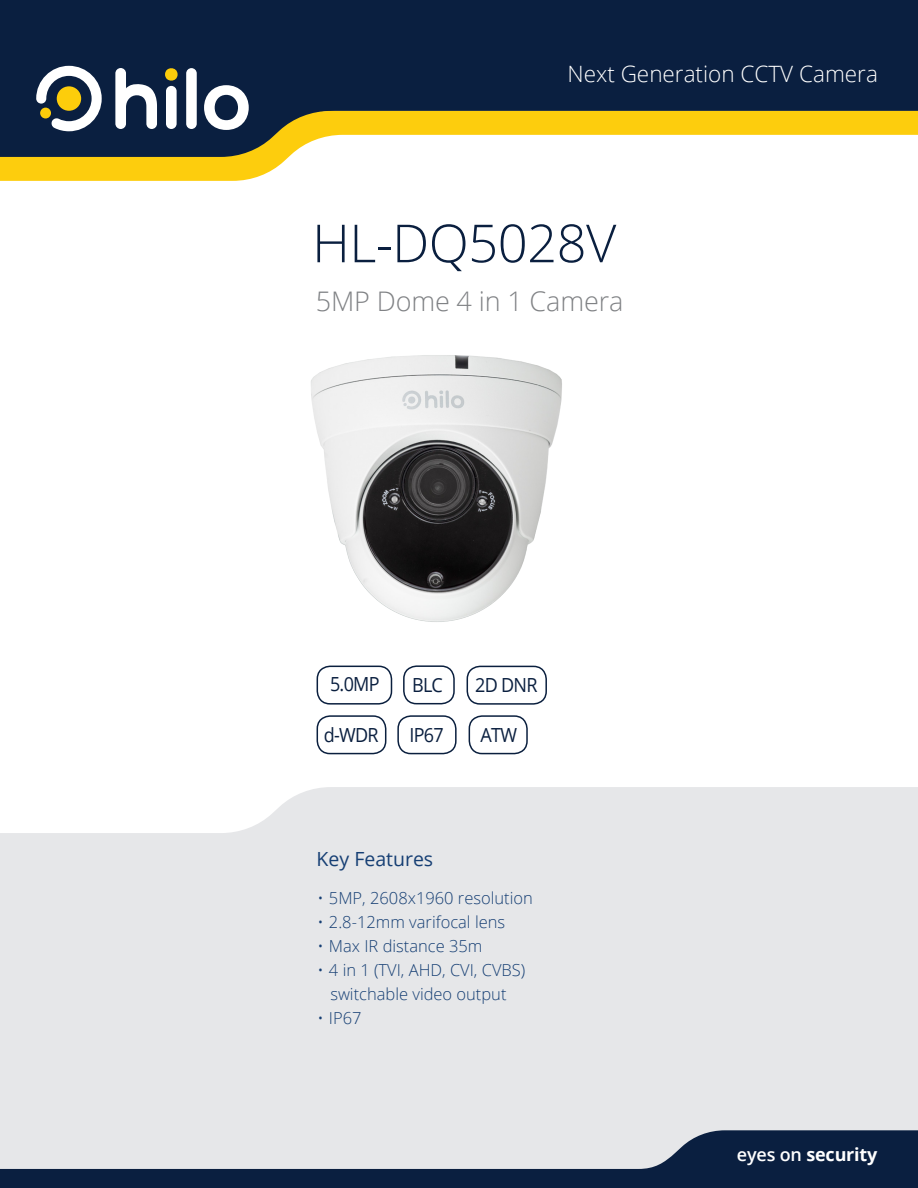
<style>
.page{position:relative;width:918px;height:1188px;background:#fff}
.page>*{position:absolute;margin:0;border:0;box-sizing:border-box;transform-origin:0 0}
.t1{font:300 52.5px "Open Sans";letter-spacing:-.01em;color:#0a1f3f}
.t2{font:300 27px "Open Sans";letter-spacing:-.005em;color:#808285}
.t3{font:300 22.5px "Open Sans";color:#fff}
.t4{font:19.5px "Open Sans";letter-spacing:-.04em;color:#0a1f3f;scale:.93 1}
.t5{font:19.5px "Open Sans";color:#163f74}
.t6{font:700 18px "Open Sans";letter-spacing:-.01em;color:#fff}
.t7{font:300 16.5px/24px "Open Sans";color:#163f74;text-align:center}
.s1{font-weight:600}
</style>
<div class="page">
<div style="left:0;top:787px;width:918px;height:343px;background:#e6e7e9"></div>
<svg style="left:0;top:1130px;width:918px;height:58px;background:#778294"></svg>
<div style="left:0;top:0;width:918px;height:111px;background:#0a1f40"></div>
<svg style="left:0;top:111px;width:918px;height:70px"></svg>
<svg style="left:165px;top:66px;width:13px;height:17px"></svg>
<svg style="left:115px;top:68px;width:42px;height:61px"></svg>
<div style="left:186px;top:68px;width:11px;height:61px;background:#fff;border-radius:5px"></div>
<svg style="left:204px;top:85px;width:45px;height:45px"></svg>
<svg style="left:36px;top:66px;width:66px;height:65px"></svg>
<div style="left:166px;top:86px;width:11px;height:43px;background:#fff;border-radius:5px"></div>
<div style="left:317px;top:666px;width:75px;height:39px;border:2px solid #0a1f3e;border-radius:13px"></div>
<div style="left:397px;top:715px;width:60px;height:39px;border:2px solid #0a1f3e;border-radius:13px"></div>
<div style="left:469px;top:715px;width:59px;height:39px;border:2px solid #0a1f3e;border-radius:13px"></div>
<div style="left:403px;top:665px;width:52px;height:39px;border:2px solid #0a1f3e;border-radius:13px"></div>
<div style="left:317px;top:715px;width:69px;height:39px;border:2px solid #0a1f3e;border-radius:13px"></div>
<div style="left:467px;top:666px;width:80px;height:39px;border:2px solid #0a1f3e;border-radius:13px"></div>
<img style="left:311px;top:355px;width:251px;height:267px">
<p class="t3" style="left:568px;top:58px;width:312px">Next Generation CCTV Camera</p>
<p class="t1" style="left:312px;top:207px;width:306px">HL-DQ5028V</p>
<p class="t2" style="left:316px;top:283px;width:309px">5MP Dome 4 in 1 Camera</p>
<p class="t4" style="left:330px;top:671px;width:55px">5.0MP</p>
<p class="t4" style="left:324px;top:722px;width:60px">d-WDR</p>
<p class="t4" style="left:412px;top:672px;width:35px">ΒLC</p>
<p class="t4" style="left:475px;top:672px;width:69px">2D DNR</p>
<p class="t4" style="left:409px;top:722px;width:38px">IP67</p>
<p class="t4" style="left:481px;top:722px;width:41px">ATW</p>
<p class="t5" style="left:317px;top:845px;width:118px">Key Features</p>
<p class="t7" style="left:317px;top:885px;width:217px">• 5MP, 2608x1960 resolution</p>
<p class="t7" style="left:317px;top:909px;width:189px">• 2.8-12mm varifocal lens</p>
<p class="t7" style="left:317px;top:933px;width:167px">• Max IR distance 35m</p>
<p class="t7" style="left:317px;top:957px;width:209px">• 4 in 1 (TVI, AHD, CVI, CVBS) switchable video output</p>
<p class="t7" style="left:317px;top:1005px;width:46px">• IP67</p>
<p class="t6" style="left:737px;top:1142px;width:142px"><span class="s1">eyes on</span> security</p>
</div>
